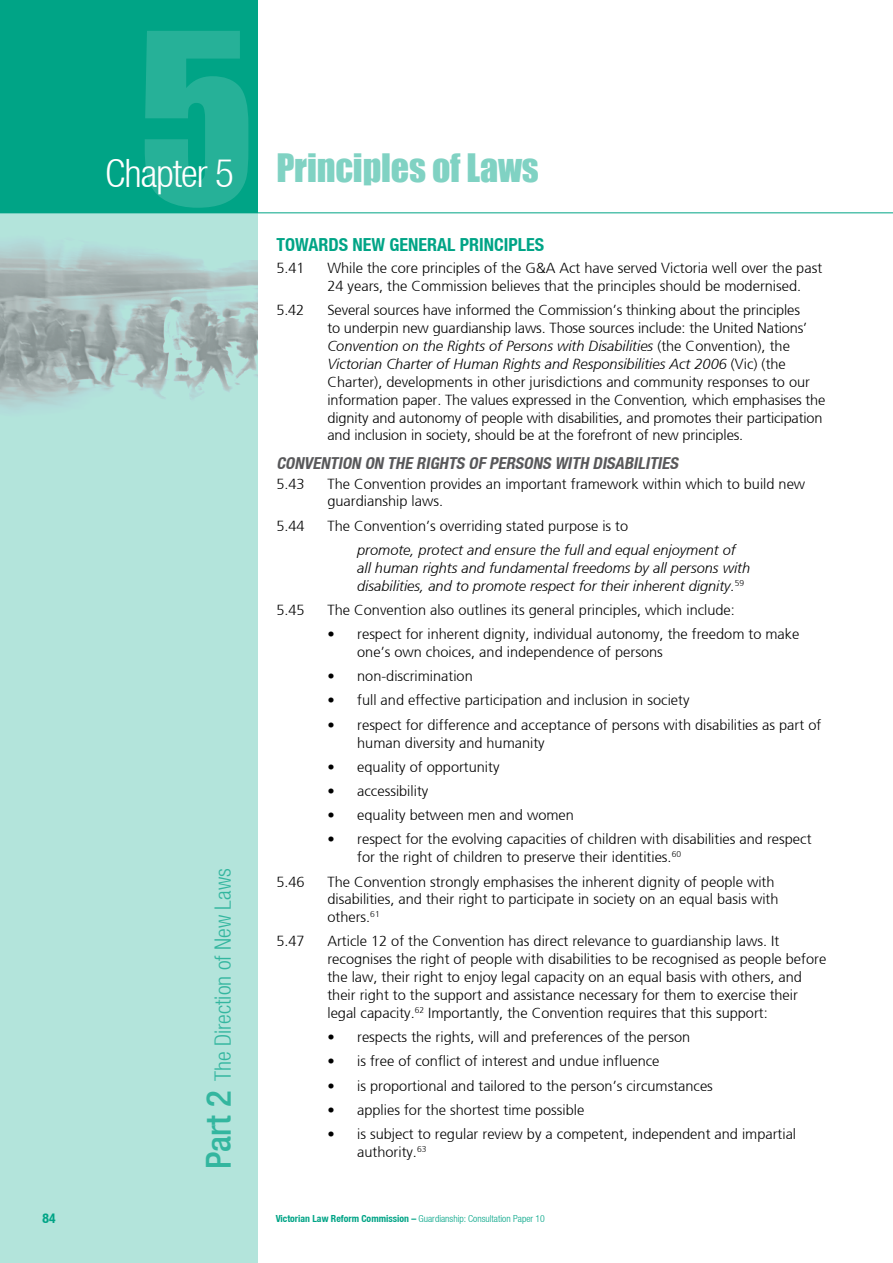
<style>
.page{position:relative;width:893px;height:1263px;background:#fff}
.page>*{position:absolute;margin:0;border:0;box-sizing:border-box;transform-origin:0 0}
.t1{font:219.6px "Impact";color:#fff}
.t2{font:300 condensed 39px "Helvetica Neue LT";letter-spacing:-.025em;color:#fff}
.t3{font:36px "Impact";letter-spacing:-.005em;color:#80d2c3}
.t4{font:300 condensed 22.5px "Helvetica Neue LT";color:#33b69f}
.t5{font:700 condensed 18px "Helvetica Neue LT";color:#00a486}
.t6{font:italic 700 condensed 16.5px "Helvetica Neue LT";color:#58585a}
.t7{font:300 14.55px/17.9px "Frutiger";color:#000}
.t8{font:italic 300 14.55px/17.9px "Frutiger";color:#000}
.t9{font:700 condensed 13.5px "Helvetica Neue LT";color:#00a486}
.t10{font:300 condensed 9.75px "Helvetica Neue LT";color:#00a486}
.s1{font-weight:500;font-size:34.5px}
.s2{font-style:italic}
.s3{font-weight:700}
</style>
<div class="page">
<div style="left:0;top:191px;width:257px;height:1072px;background:#b3e4db"></div>
<div style="left:0;top:0;width:257px;height:213px;background:#00a486"></div>
<hr style="left:0;top:213px;width:893px;height:1px;background:#00a486">
<img style="left:0;top:213px;width:257px;height:197px">
<h1 class="t1" style="left:138px;top:-52px;width:119px">5</h1>
<h2 class="t2" style="left:105px;top:151px;width:130px">Chapter 5</h2>
<h3 class="t4" style="left:210px;top:1169px;width:303px;rotate:-90deg"><span class="s1">Part 2</span> The Direction of New Laws</h3>
<h3 class="t3" style="left:276px;top:139px;width:264px">Principles of Laws</h3>
<p class="t5" style="left:276px;top:234px;width:20px">Towards</p>
<p class="t5" style="left:352px;top:234px;width:12px">new</p>
<p class="t5" style="left:389px;top:234px;width:11px">general</p>
<p class="t5" style="left:460px;top:234px;width:10px">principles</p>
<p class="t7" style="left:276px;top:260px;width:30px">5.41</p>
<p class="t7" style="left:327px;top:260px;width:496px">While the core principles of the G&amp;A Act have served Victoria well over the past<br>24 years, the Commission believes that the principles should be modernised.</p>
<p class="t7" style="left:276px;top:302px;width:29px">5.42</p>
<p class="t7" style="left:327px;top:302px;width:500px">Several sources have informed the Commission’s thinking about the principles<br>to underpin new guardianship laws. Those sources include: the United Nations’ <span class="s2">Convention on the Rights of Persons with Disabilities</span> (the Convention), the <span class="s2">Victorian Charter of Human Rights and Responsibilities Act 2006</span> (Vic) (the Charter), developments in other jurisdictions and community responses to our information paper. The values expressed in the Convention<span class="s2">,</span> which emphasises the dignity and autonomy of people with disabilities, and promotes their participation and inclusion in society, should be at the forefront of new principles.</p>
<p class="t6" style="left:276px;top:453px;width:19px">CONVENTION</p>
<p class="t6" style="left:365px;top:453px;width:70px">ON THE RIGHTS</p>
<p class="t6" style="left:468px;top:453px;width:40px">OF PERSONS</p>
<p class="t6" style="left:555px;top:453px;width:10px">WITH</p>
<p class="t6" style="left:592px;top:453px;width:49px">DISABILITIES</p>
<p class="t7" style="left:276px;top:475px;width:30px">5.43</p>
<p class="t7" style="left:327px;top:475px;width:479px">The Convention provides an important framework within which to build new guardianship laws.</p>
<p class="t7" style="left:276px;top:517px;width:30px">5.44</p>
<p class="t7" style="left:327px;top:517px;width:302px">The Convention’s overriding stated purpose is to</p>
<p class="t8" style="left:357px;top:541px;width:394px">promote, protect and ensure the full and equal enjoyment of all human rights and fundamental freedoms by all persons with disabilities, and to promote respect for their inherent dignity.<sup>59</sup></p>
<p class="t7" style="left:276px;top:601px;width:30px">5.45</p>
<p class="t7" style="left:327px;top:601px;width:409px">The Convention also outlines its general principles, which include:</p>
<p class="t7" style="left:357px;top:625px;width:444px;text-indent:-30px">• respect for inherent dignity, individual autonomy, the freedom to make one’s own choices, and independence of persons</p>
<p class="t7" style="left:327px;top:667px;width:147px">• non-discrimination</p>
<p class="t7" style="left:327px;top:692px;width:364px">• full and effective participation and inclusion in society</p>
<p class="t7" style="left:357px;top:716px;width:466px;text-indent:-30px">• respect for difference and acceptance of persons with disabilities as part of human diversity and humanity</p>
<p class="t7" style="left:327px;top:758px;width:174px">• equality of opportunity</p>
<p class="t7" style="left:327px;top:782px;width:102px">• accessibility</p>
<p class="t7" style="left:327px;top:806px;width:248px">• equality between men and women</p>
<p class="t7" style="left:357px;top:831px;width:456px;text-indent:-30px">• respect for the evolving capacities of children with disabilities and respect for the right of children to preserve their identities.<sup>60</sup></p>
<p class="t7" style="left:276px;top:873px;width:30px">5.46</p>
<p class="t7" style="left:327px;top:873px;width:453px">The Convention strongly emphasises the inherent dignity of people with disabilities, and their right to participate in society on an equal basis with others.<sup>61</sup></p>
<p class="t7" style="left:276px;top:933px;width:30px">5.47</p>
<p class="t7" style="left:327px;top:933px;width:500px">Article 12 of the Convention has direct relevance to guardianship laws. It recognises the right of people with disabilities to be recognised as people before the law, their right to enjoy legal capacity on an equal basis with others, and their right to the support and assistance necessary for them to exercise their legal capacity.<sup>62</sup> Importantly, the Convention requires that this support:</p>
<p class="t7" style="left:327px;top:1028px;width:364px">• respects the rights, will and preferences of the person</p>
<p class="t7" style="left:327px;top:1052px;width:334px">• is free of conflict of interest and undue influence</p>
<p class="t7" style="left:327px;top:1077px;width:387px">• is proportional and tailored to the person’s circumstances</p>
<p class="t7" style="left:327px;top:1101px;width:258px">• applies for the shortest time possible</p>
<p class="t7" style="left:357px;top:1125px;width:440px;text-indent:-30px">• is subject to regular review by a competent, independent and impartial authority.<sup>63</sup></p>
<p class="t9" style="left:43px;top:1209px;width:14px">84</p>
<p class="t10" style="left:276px;top:1213px;width:271px"><span class="s3">Victorian Law Reform Commission –</span> Guardianship: Consultation Paper 10</p>
</div>
